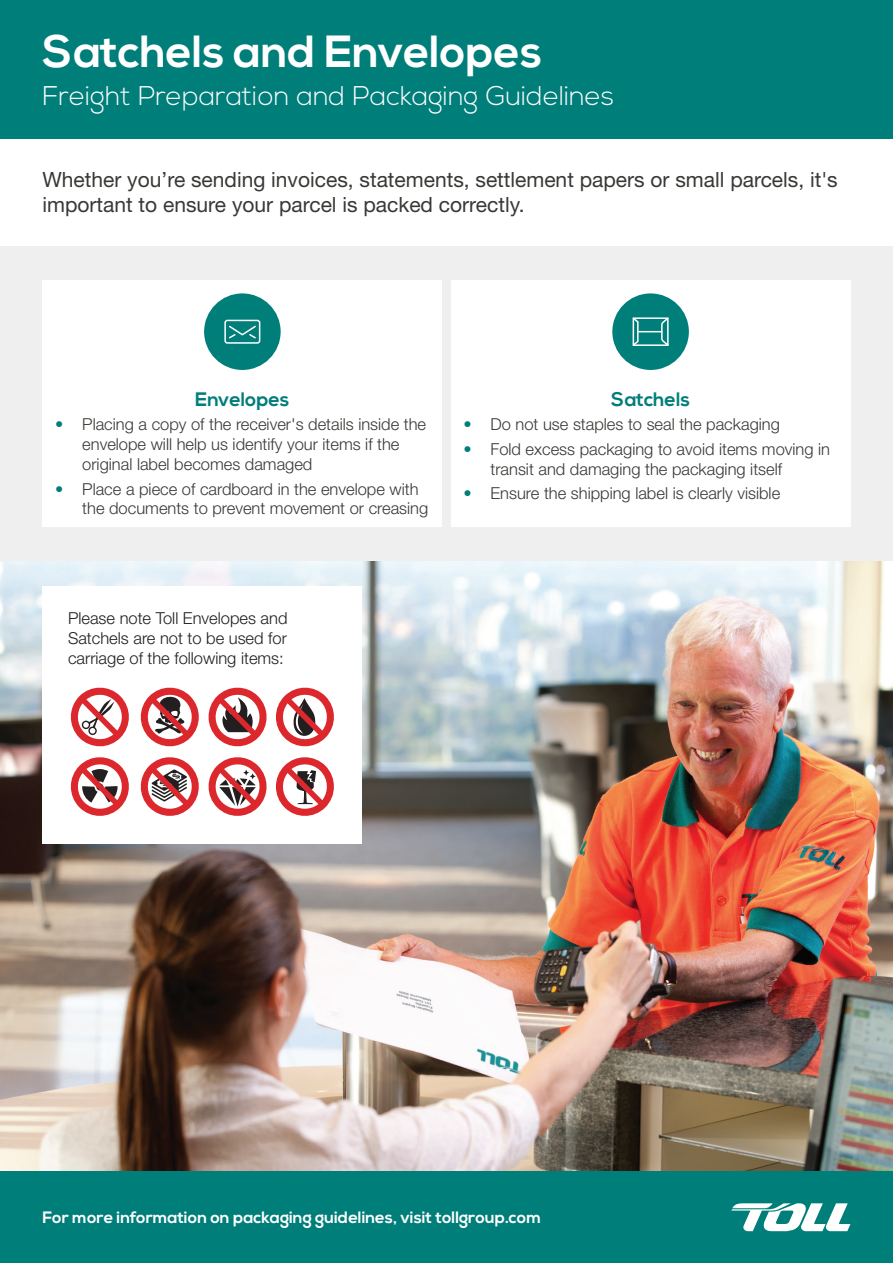
<style>
.page{position:relative;width:893px;height:1263px;background:#fff}
.page>*{position:absolute;margin:0;border:0;box-sizing:border-box;transform-origin:0 0}
.t1{font:700 45px "Nexa";color:#fff}
.t2{font:300 27px "Nexa";color:#fff}
.t3{font:21px/25.2px "Helvetica Neue LT Pro";color:#373935}
.t4{font:700 19.5px "Nexa";color:#007e7a}
.t5{font:300 16.5px/19.8px "Helvetica Neue LT Pro";color:#383835}
.t6{font:300 16.5px/19.8px "Helvetica Neue LT Pro";color:#231f20;text-align:justify}
.t7{font:700 16.5px "Nexa";color:#fff}
.s1{color:#007e7a}
</style>
<div class="page">
<img style="left:0;top:561px;width:893px;height:610px">
<div style="left:0;top:246px;width:893px;height:315px;background:#efefef"></div>
<div style="left:43px;top:281px;width:399px;height:246px;background:#fff"></div>
<div style="left:451px;top:281px;width:399px;height:246px;background:#fff"></div>
<div style="left:0;top:0;width:893px;height:138px;background:#007e7a"></div>
<div style="left:0;top:1171px;width:893px;height:92px;background:#007e7a"></div>
<svg style="left:731px;top:1203px;width:119px;height:28px"></svg>
<div style="left:612px;top:293px;width:77px;height:77px;background:#007e7a;border-radius:50%"></div>
<svg style="left:632px;top:317px;width:37px;height:29px"></svg>
<hr style="left:633px;top:317px;width:35px;height:2px;background:#fff">
<hr style="left:633px;top:344px;width:35px;height:2px;background:#fff">
<div style="left:204px;top:293px;width:77px;height:77px;background:#007e7a;border-radius:50%"></div>
<div style="left:224px;top:320px;width:36px;height:24px;border:2px solid #fff;border-radius:2px"></div>
<svg style="left:229px;top:325px;width:27px;height:14px"></svg>
<div style="left:43px;top:587px;width:319px;height:257px;background:#fff"></div>
<svg style="left:140px;top:687px;width:194px;height:129px"></svg>
<svg style="left:71px;top:687px;width:58px;height:129px"></svg>
<p class="t1" style="left:43px;top:26px;width:501px">Satchels and Envelopes</p>
<p class="t2" style="left:43px;top:80px;width:573px">Freight Preparation and Packaging Guidelines</p>
<p class="t3" style="left:43px;top:167px;width:797px">Whether you’re sending invoices, statements, settlement papers or small parcels, it's important to ensure your parcel is packed correctly.</p>
<p class="t4" style="left:195px;top:388px;width:96px">Envelopes</p>
<p class="t5" style="left:82px;top:414px;width:345px;text-indent:-27px"><span class="s1">•</span> Placing a copy of the receiver's details inside the envelope will help us identify your items if the original label becomes damaged</p>
<p class="t5" style="left:82px;top:478px;width:347px;text-indent:-27px"><span class="s1">•</span> Place a piece of cardboard in the envelope with the documents to prevent movement or creasing</p>
<p class="t4" style="left:611px;top:388px;width:80px">Satchels</p>
<p class="t5" style="left:463px;top:414px;width:318px"><span class="s1">•</span> Do not use staples to seal the packaging</p>
<p class="t5" style="left:490px;top:439px;width:341px;text-indent:-27px"><span class="s1">•</span> Fold excess packaging to avoid items moving in transit and damaging the packaging itself</p>
<p class="t5" style="left:463px;top:483px;width:318px"><span class="s1">•</span> Ensure the shipping label is clearly visible</p>
<p class="t6" style="left:68px;top:608px;width:221px">Please note Toll Envelopes and Satchels are not to be used for carriage of the following items:</p>
<p class="t7" style="left:43px;top:1208px;width:500px">For more information on packaging guidelines, visit tollgroup.com</p>
</div>
